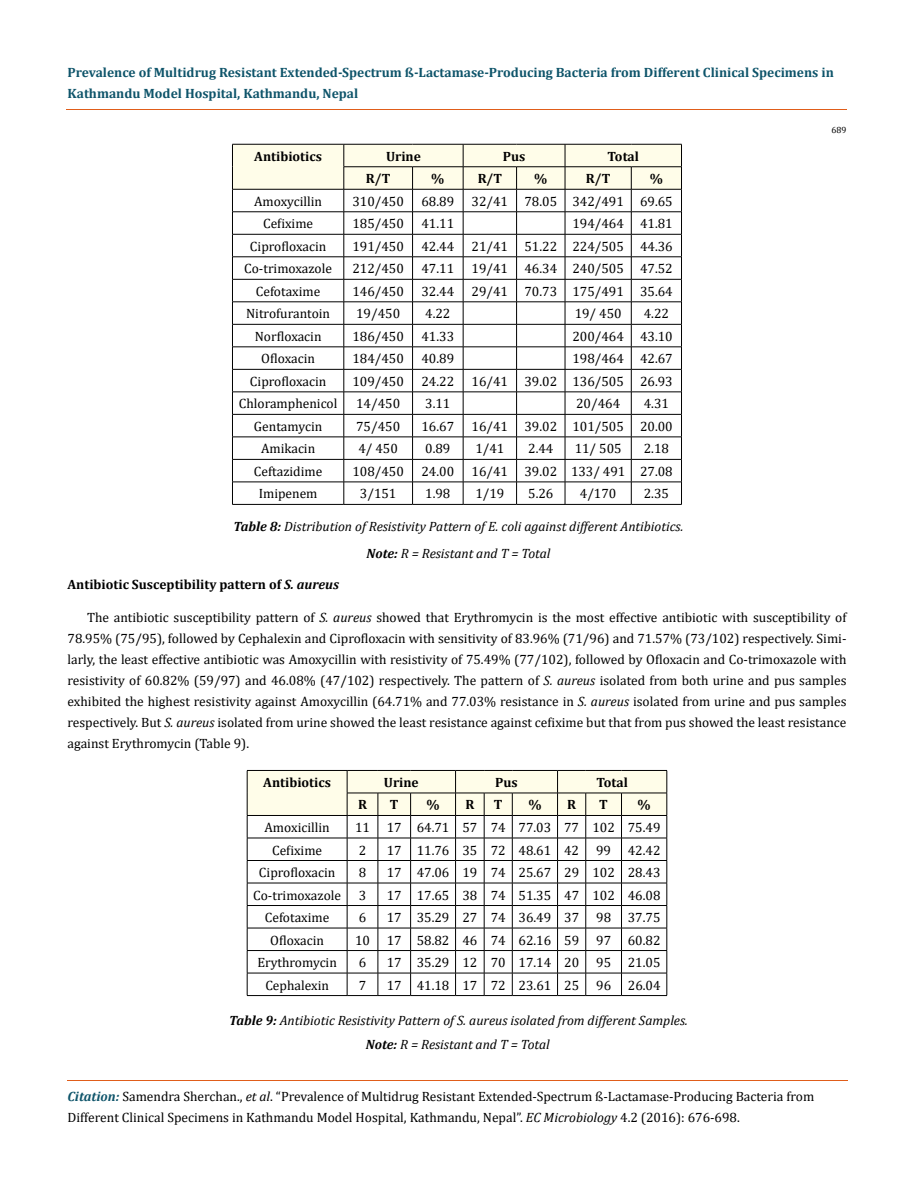
<style>
.page{position:relative;width:917px;height:1190px;background:#fff}
.page>*{position:absolute;margin:0;border:0;box-sizing:border-box;transform-origin:0 0}
.t1{font:13.5px/21px "Cambria";color:#000}
.t2{font:italic 13.5px/26.5px "Cambria";color:#000;text-align:center}
.t3{font:700 13.5px/21px "Cambria";color:#0e546a}
.t4{font:700 13.5px "Cambria";color:#000}
.t5{font:9px "Cambria";color:#000}
.s1{font-weight:700}
.s2{font-style:italic}
.s3{font-weight:700;font-style:italic;color:#0e546a}
</style>
<div class="page">
<hr style="left:66px;top:109px;width:780px;height:1px;background:#e05d1a">
<hr style="left:68px;top:1080px;width:780px;height:1px;background:#e05d1a">
<svg style="left:232px;top:144px;width:450px;height:360px"></svg>
<hr style="left:232px;top:504px;width:112px;height:1px;background:#000">
<hr style="left:344px;top:504px;width:68px;height:1px;background:#000">
<hr style="left:412px;top:504px;width:51px;height:1px;background:#000">
<hr style="left:463px;top:504px;width:53px;height:1px;background:#000">
<hr style="left:516px;top:504px;width:49px;height:1px;background:#000">
<hr style="left:565px;top:504px;width:66px;height:1px;background:#000">
<hr style="left:631px;top:504px;width:50px;height:1px;background:#000">
<svg style="left:247px;top:770px;width:420px;height:226px"></svg>
<hr style="left:585px;top:995px;width:36px;height:1px;background:#000">
<hr style="left:621px;top:995px;width:46px;height:1px;background:#000">
<p class="t3" style="left:68px;top:61px;width:767px">Prevalence of Multidrug Resistant Extended-Spectrum ß-Lactamase-Producing Bacteria from Different Clinical Specimens in<br>Kathmandu Model Hospital, Kathmandu, Nepal</p>
<p class="t5" style="left:831px;top:124px;width:16px">689</p>
<p class="t4" style="left:254px;top:147px;width:69px">Antibiotics</p>
<p class="t4" style="left:386px;top:147px;width:36px">Urine</p>
<p class="t4" style="left:503px;top:147px;width:24px">Pus</p>
<p class="t4" style="left:607px;top:147px;width:33px">Total</p>
<p class="t4" style="left:366px;top:169px;width:26px">R/T</p>
<p class="t4" style="left:431px;top:169px;width:15px">%</p>
<p class="t4" style="left:477px;top:169px;width:26px">R/T</p>
<p class="t4" style="left:534px;top:169px;width:15px">%</p>
<p class="t4" style="left:586px;top:169px;width:26px">R/T</p>
<p class="t4" style="left:649px;top:169px;width:15px">%</p>
<p class="t1" style="left:254px;top:191px;width:69px">Amoxycillin</p>
<p class="t1" style="left:352px;top:191px;width:53px">310/450</p>
<p class="t1" style="left:421px;top:191px;width:34px">68.89</p>
<p class="t1" style="left:471px;top:191px;width:203px">32/41 78.05 342/491 69.65</p>
<p class="t1" style="left:263px;top:213px;width:52px">Cefixime</p>
<p class="t1" style="left:352px;top:213px;width:53px">185/450</p>
<p class="t1" style="left:421px;top:213px;width:34px">41.11</p>
<p class="t1" style="left:572px;top:213px;width:102px">194/464 41.81</p>
<p class="t1" style="left:250px;top:236px;width:78px">Ciprofloxacin</p>
<p class="t1" style="left:352px;top:236px;width:53px">191/450</p>
<p class="t1" style="left:421px;top:236px;width:34px">42.44</p>
<p class="t1" style="left:471px;top:236px;width:203px">21/41 51.22 224/505 44.36</p>
<p class="t1" style="left:244px;top:258px;width:89px">Co-trimoxazole</p>
<p class="t1" style="left:352px;top:258px;width:53px">212/450</p>
<p class="t1" style="left:421px;top:258px;width:34px">47.11</p>
<p class="t1" style="left:471px;top:258px;width:203px">19/41 46.34 240/505 47.52</p>
<p class="t1" style="left:256px;top:281px;width:66px">Cefotaxime</p>
<p class="t1" style="left:352px;top:281px;width:53px">146/450</p>
<p class="t1" style="left:421px;top:281px;width:34px">32.44</p>
<p class="t1" style="left:471px;top:281px;width:203px">29/41 70.73 175/491 35.64</p>
<p class="t1" style="left:246px;top:303px;width:85px">Nitrofurantoin</p>
<p class="t1" style="left:356px;top:303px;width:46px">19/450</p>
<p class="t1" style="left:425px;top:303px;width:27px">4.22</p>
<p class="t1" style="left:574px;top:303px;width:48px">19/ 450</p>
<p class="t1" style="left:643px;top:303px;width:27px">4.22</p>
<p class="t1" style="left:255px;top:326px;width:68px">Norfloxacin</p>
<p class="t1" style="left:352px;top:326px;width:53px">186/450</p>
<p class="t1" style="left:421px;top:326px;width:34px">41.33</p>
<p class="t1" style="left:572px;top:326px;width:102px">200/464 43.10</p>
<p class="t1" style="left:261px;top:348px;width:55px">Ofloxacin</p>
<p class="t1" style="left:352px;top:348px;width:53px">184/450</p>
<p class="t1" style="left:421px;top:348px;width:34px">40.89</p>
<p class="t1" style="left:572px;top:348px;width:102px">198/464 42.67</p>
<p class="t1" style="left:250px;top:371px;width:78px">Ciprofloxacin</p>
<p class="t1" style="left:352px;top:371px;width:53px">109/450</p>
<p class="t1" style="left:421px;top:371px;width:34px">24.22</p>
<p class="t1" style="left:471px;top:371px;width:203px">16/41 39.02 136/505 26.93</p>
<p class="t1" style="left:239px;top:393px;width:100px">Chloramphenicol</p>
<p class="t1" style="left:356px;top:393px;width:46px">14/450</p>
<p class="t1" style="left:425px;top:393px;width:27px">3.11</p>
<p class="t1" style="left:576px;top:393px;width:46px">20/464</p>
<p class="t1" style="left:643px;top:393px;width:27px">4.31</p>
<p class="t1" style="left:254px;top:416px;width:70px">Gentamycin</p>
<p class="t1" style="left:356px;top:416px;width:46px">75/450</p>
<p class="t1" style="left:421px;top:416px;width:34px">16.67</p>
<p class="t1" style="left:471px;top:416px;width:203px">16/41 39.02 101/505 20.00</p>
<p class="t1" style="left:261px;top:438px;width:56px">Amikacin</p>
<p class="t1" style="left:358px;top:438px;width:41px">4/ 450</p>
<p class="t1" style="left:425px;top:438px;width:27px">0.89</p>
<p class="t1" style="left:475px;top:438px;width:31px">1/41</p>
<p class="t1" style="left:528px;top:438px;width:27px">2.44</p>
<p class="t1" style="left:574px;top:438px;width:48px">11/ 505</p>
<p class="t1" style="left:643px;top:438px;width:27px">2.18</p>
<p class="t1" style="left:254px;top:461px;width:70px">Ceftazidime</p>
<p class="t1" style="left:352px;top:461px;width:53px">108/450</p>
<p class="t1" style="left:421px;top:461px;width:34px">24.00</p>
<p class="t1" style="left:471px;top:461px;width:203px">16/41 39.02 133/ 491 27.08</p>
<p class="t1" style="left:259px;top:483px;width:60px">Imipenem</p>
<p class="t1" style="left:360px;top:483px;width:38px">3/151</p>
<p class="t1" style="left:425px;top:483px;width:27px">1.98</p>
<p class="t1" style="left:475px;top:483px;width:31px">1/19</p>
<p class="t1" style="left:528px;top:483px;width:27px">5.26</p>
<p class="t1" style="left:580px;top:483px;width:38px">4/170</p>
<p class="t1" style="left:643px;top:483px;width:27px">2.35</p>
<p class="t2" style="left:233px;top:513px;width:451px"><span class="s1">Table 8:</span> Distribution of Resistivity Pattern of E. coli against different Antibiotics.<br><span class="s1">Note:</span> R = Resistant and T = Total</p>
<p class="t4" style="left:67px;top:575px;width:273px">Antibiotic Susceptibility pattern of <span class="s2">S. aureus</span></p>
<p class="t1" style="left:67px;top:606px;width:780px;text-align:justify;text-indent:20px">The antibiotic susceptibility pattern of <span class="s2">S. aureus</span> showed that Erythromycin is the most effective antibiotic with susceptibility of 78.95% (75/95), followed by Cephalexin and Ciprofloxacin with sensitivity of 83.96% (71/96) and 71.57% (73/102) respectively. Simi&shy;larly, the least effective antibiotic was Amoxycillin with resistivity of 75.49% (77/102), followed by Ofloxacin and Co-trimoxazole with resistivity of 60.82% (59/97) and 46.08% (47/102) respectively. The pattern of <span class="s2">S. aureus</span> isolated from both urine and pus samples exhibited the highest resistivity against Amoxycillin (64.71% and 77.03% resistance in <span class="s2">S. aureus</span> isolated from urine and pus samples respectively. But <span class="s2">S. aureus</span> isolated from urine showed the least resistance against cefixime but that from pus showed the least resistance against Erythromycin (Table 9).</p>
<p class="t4" style="left:263px;top:773px;width:69px">Antibiotics</p>
<p class="t4" style="left:384px;top:773px;width:36px">Urine</p>
<p class="t4" style="left:495px;top:773px;width:24px">Pus</p>
<p class="t4" style="left:596px;top:773px;width:33px">Total</p>
<p class="t4" style="left:358px;top:795px;width:10px">R</p>
<p class="t4" style="left:390px;top:795px;width:10px">T</p>
<p class="t4" style="left:426px;top:795px;width:15px">%</p>
<p class="t4" style="left:465px;top:795px;width:10px">R</p>
<p class="t4" style="left:494px;top:795px;width:10px">T</p>
<p class="t4" style="left:528px;top:795px;width:15px">%</p>
<p class="t4" style="left:567px;top:795px;width:10px">R</p>
<p class="t4" style="left:599px;top:795px;width:10px">T</p>
<p class="t4" style="left:637px;top:795px;width:15px">%</p>
<p class="t1" style="left:264px;top:816px;width:67px">Amoxicillin</p>
<p class="t1" style="left:355px;top:816px;width:307px">11 17 64.71 57 74 77.03 77 102 75.49</p>
<p class="t1" style="left:272px;top:839px;width:52px">Cefixime</p>
<p class="t1" style="left:359px;top:839px;width:9px">2</p>
<p class="t1" style="left:387px;top:839px;width:194px">17 11.76 35 72 48.61 42</p>
<p class="t1" style="left:596px;top:839px;width:66px">99 42.42</p>
<p class="t1" style="left:259px;top:861px;width:78px">Ciprofloxacin</p>
<p class="t1" style="left:359px;top:861px;width:9px">8</p>
<p class="t1" style="left:387px;top:861px;width:275px">17 47.06 19 74 25.67 29 102 28.43</p>
<p class="t1" style="left:253px;top:884px;width:89px">Co-trimoxazole</p>
<p class="t1" style="left:359px;top:884px;width:9px">3</p>
<p class="t1" style="left:387px;top:884px;width:275px">17 17.65 38 74 51.35 47 102 46.08</p>
<p class="t1" style="left:265px;top:907px;width:66px">Cefotaxime</p>
<p class="t1" style="left:359px;top:907px;width:9px">6</p>
<p class="t1" style="left:387px;top:907px;width:194px">17 35.29 27 74 36.49 37</p>
<p class="t1" style="left:596px;top:907px;width:66px">98 37.75</p>
<p class="t1" style="left:270px;top:929px;width:55px">Ofloxacin</p>
<p class="t1" style="left:355px;top:929px;width:225px">10 17 58.82 46 74 62.16 59</p>
<p class="t1" style="left:596px;top:929px;width:66px">97 60.82</p>
<p class="t1" style="left:257px;top:952px;width:81px">Erythromycin</p>
<p class="t1" style="left:359px;top:952px;width:9px">6</p>
<p class="t1" style="left:387px;top:952px;width:194px">17 35.29 12 70 17.14 20</p>
<p class="t1" style="left:596px;top:952px;width:66px">95 21.05</p>
<p class="t1" style="left:265px;top:974px;width:65px">Cephalexin</p>
<p class="t1" style="left:359px;top:974px;width:9px">7</p>
<p class="t1" style="left:387px;top:974px;width:194px">17 41.18 17 72 23.61 25</p>
<p class="t1" style="left:596px;top:974px;width:66px">96 26.04</p>
<p class="t2" style="left:229px;top:1007px;width:460px;line-height:24.5px"><span class="s1">Table 9:</span> Antibiotic Resistivity Pattern of S. aureus isolated from different Samples.<br><span class="s1">Note:</span> R = Resistant and T = Total</p>
<p class="t1" style="left:68px;top:1085px;width:748px"><span class="s3">Citation:</span> Samendra Sherchan., <span class="s2">et al</span>. “Prevalence of Multidrug Resistant Extended-Spectrum ß-Lactamase-Producing Bacteria from<br>Different Clinical Specimens in Kathmandu Model Hospital, Kathmandu, Nepal”. <span class="s2">EC Microbiology</span> 4.2 (2016): 676-698.</p>
</div>
